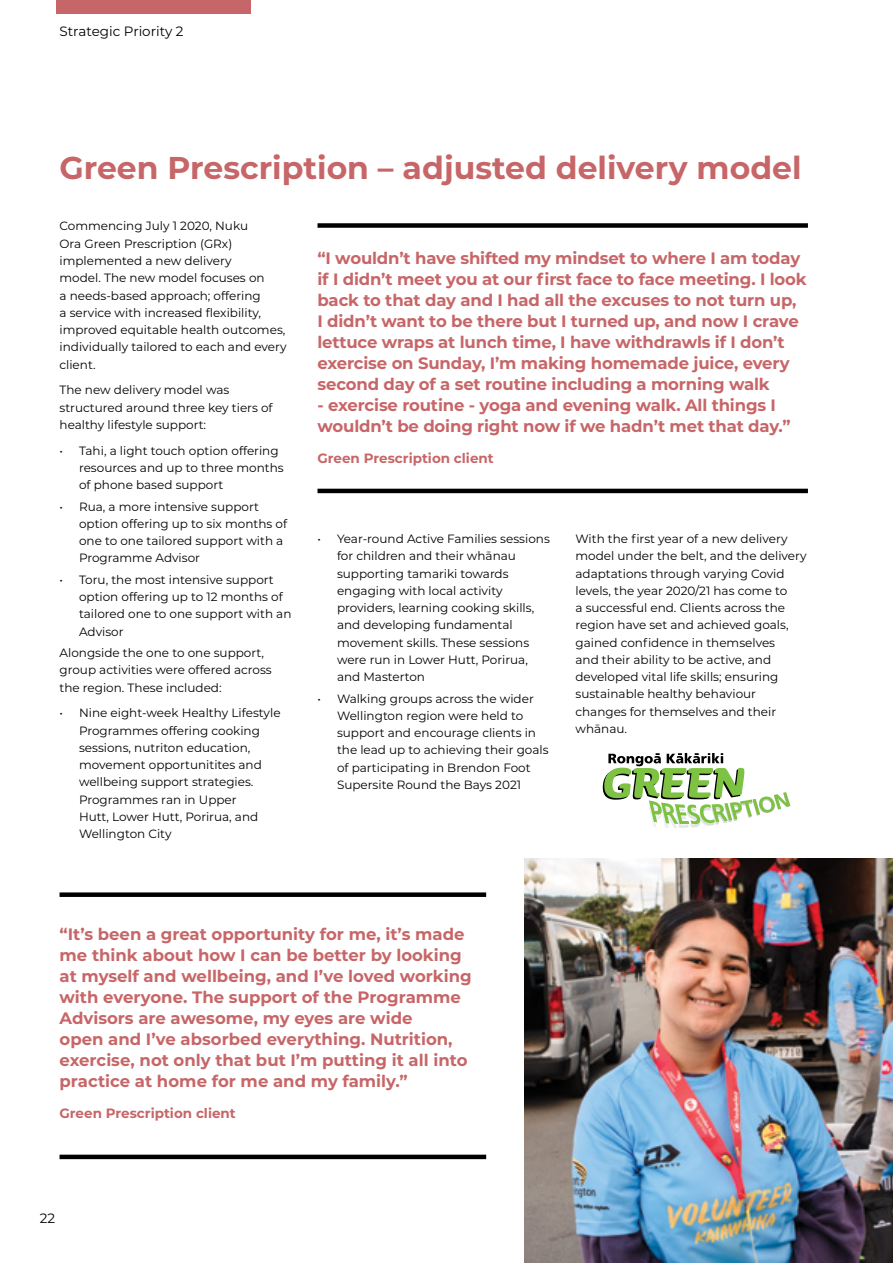
<style>
.page{position:relative;width:893px;height:1263px;background:#fff}
.page>*{position:absolute;margin:0;border:0;box-sizing:border-box;transform-origin:0 0}
.t1{font:700 31.5px "Montserrat";color:#c76668}
.Pull_Out_Quote{font:700 16.5px/21px "Montserrat";letter-spacing:-.01em;color:#c76668}
.Pull_Out_Quote-2{font:700 13.5px "Montserrat";color:#c76668}
.Main_section_heading{font:13.5px "Montserrat";color:#000}
.Body_copy_TABS{font:12px/17.2px "Montserrat";color:#000}
.Body_copy{font:12px/17.2px "Montserrat";color:#000}
</style>
<div class="page">
<img style="left:524px;top:858px;width:369px;height:405px">
<div style="left:317px;top:223px;width:491px;height:5px;background:#000"></div>
<div style="left:60px;top:892px;width:426px;height:5px;background:#000"></div>
<hr style="left:317px;top:489px;width:491px;height:4px;background:#000">
<hr style="left:60px;top:1155px;width:426px;height:4px;background:#000">
<div style="left:57px;top:0;width:194px;height:13px;background:#c76668"></div>
<svg style="left:603px;top:753px;width:187px;height:75px"></svg>
<p class="Main_section_heading" style="left:60px;top:22px;width:126px">Strategic Priority 2</p>
<h1 class="t1" style="left:60px;top:145px;width:744px">Green Prescription – adjusted delivery model</h1>
<p class="Body_copy" style="left:60px;top:217px;width:229px">Commencing July 1 2020, Nuku<br>Ora Green Prescription (GRx) implemented a new delivery<br>model. The new model focuses on<br>a needs-based approach; offering<br>a service with increased flexibility, improved equitable health outcomes, individually tailored to each and every client.</p>
<p class="Body_copy" style="left:60px;top:381px;width:215px">The new delivery model was structured around three key tiers of healthy lifestyle support:</p>
<p class="Body_copy_TABS" style="left:79px;top:441px;width:206px;text-indent:-20px">• Tahi, a light touch option offering resources and up to three months of phone based support</p>
<p class="Body_copy_TABS" style="left:79px;top:497px;width:210px;text-indent:-20px">• Rua, a more intensive support option offering up to six months of one to one tailored support with a<br>Programme Advisor</p>
<p class="Body_copy_TABS" style="left:79px;top:570px;width:214px;text-indent:-20px">• Toru, the most intensive support option offering up to 12 months of tailored one to one support with an<br>Advisor</p>
<p class="Body_copy" style="left:60px;top:644px;width:214px">Alongside the one to one support, group activities were offered across the region. These included:</p>
<p class="Body_copy_TABS" style="left:79px;top:704px;width:203px;text-indent:-20px">• Nine eight-week Healthy Lifestyle<br>Programmes offering cooking sessions, nutriton education, movement opportunitites and wellbeing support strategies.<br>Programmes ran in Upper<br>Hutt, Lower Hutt, Porirua, and<br>Wellington City</p>
<p class="Pull_Out_Quote" style="left:317px;top:247px;width:491px">“I wouldn’t have shifted my mindset to where I am today if I didn’t meet you at our first face to face meeting. I look back to that day and I had all the excuses to not turn up,<br>I didn’t want to be there but I turned up, and now I crave lettuce wraps at lunch time, I have withdrawls if I don’t exercise on Sunday, I’m making homemade juice, every second day of a set routine including a morning walk</p>
<p class="Pull_Out_Quote" style="left:317px;top:394px;width:475px">- exercise routine - yoga and evening walk. All things I wouldn’t be doing right now if we hadn’t met that day.”</p>
<p class="Pull_Out_Quote-2" style="left:317px;top:449px;width:178px">Green Prescription client</p>
<p class="Body_copy_TABS" style="left:337px;top:530px;width:214px;text-indent:-20px">• Year-round Active Families sessions for children and their whānau supporting tamariki towards engaging with local activity providers, learning cooking skills, and developing fundamental movement skills. These sessions were run in Lower Hutt, Porirua, and Masterton</p>
<p class="Body_copy_TABS" style="left:337px;top:689px;width:213px;text-indent:-20px">• Walking groups across the wider<br>Wellington region were held to support and encourage clients in the lead up to achieving their goals of participating in Brendon Foot<br>Supersite Round the Bays 2021</p>
<p class="Body_copy" style="left:575px;top:530px;width:233px">With the first year of a new delivery model under the belt, and the delivery adaptations through varying Covid levels, the year 2020/21 has come to<br>a successful end. Clients across the region have set and achieved goals, gained confidence in themselves<br>and their ability to be active, and developed vital life skills; ensuring sustainable healthy behaviour changes for themselves and their whānau.</p>
<p class="Pull_Out_Quote" style="left:60px;top:923px;width:414px">“It’s been a great opportunity for me, it’s made me think about how I can be better by looking at myself and wellbeing, and I’ve loved working with everyone. The support of the Programme Advisors are awesome, my eyes are wide<br>open and I’ve absorbed everything. Nutrition, exercise, not only that but I’m putting it all into practice at home for me and my family.”</p>
<p class="Pull_Out_Quote-2" style="left:60px;top:1103px;width:178px">Green Prescription client</p>
<p class="Main_section_heading" style="left:40px;top:1209px;width:17px">22</p>
</div>
